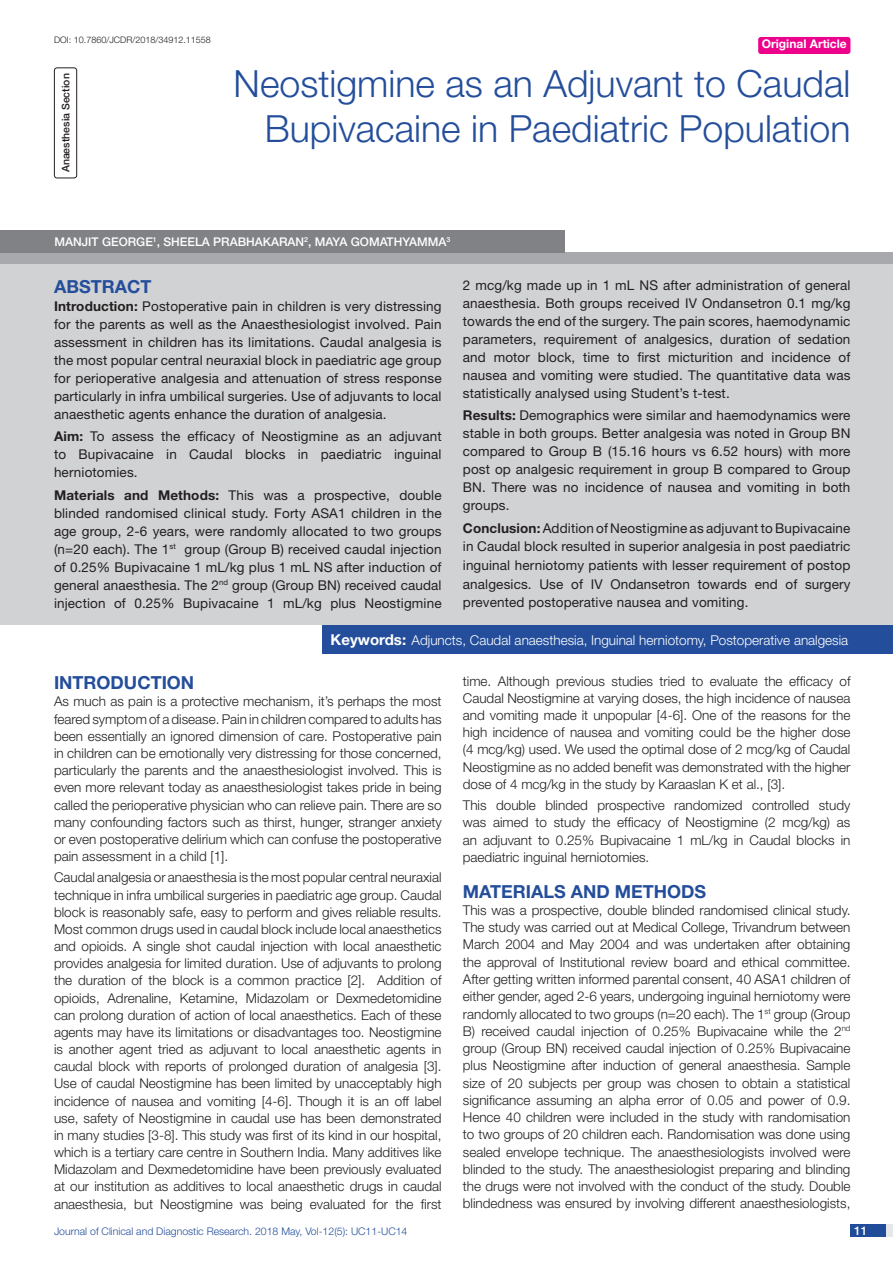
<style>
.page{position:relative;width:893px;height:1263px;background:#fff}
.page>*{position:absolute;margin:0;border:0;box-sizing:border-box;transform-origin:0 0}
.t1{font:300 37.5px/45px "Helvetica Neue";color:#244e9b;text-align:right}
.Heading{font:700 18px "Helvetica Neue";color:#244e9b}
.Abstract_head{font:700 18px "Helvetica Neue";color:#244e9b}
.Body_text{font:300 13.5px/17.2px "Helvetica Neue";color:#231f20;text-align:justify}
.Abstract_Text{font:13.5px/18px "Helvetica Neue";letter-spacing:.01em;color:#231f20;text-align:justify}
.Key_words{font:300 13.5px "Helvetica Neue";color:#fff}
.Author{font:500 12px "Helvetica Neue";color:#fff}
.t2{font:700 12px "Helvetica Neue";color:#fff}
.t3{font:300 10.5px "Helvetica Neue";color:#244e9b}
.section{font:500 10.5px "Helvetica Neue";color:#231f20}
.DOI{font:300 9px "Helvetica Neue";color:#231f20}
.Author-2{font:500 7.05px "Helvetica Neue";color:#fff}
.s1{font-weight:700}
.s2{font-weight:700;font-size:15px}
</style>
<div class="page">
<div style="left:850px;top:1224px;width:43px;height:13px;background:#e6e7e9"></div>
<div style="left:850px;top:1224px;width:35px;height:13px;background:#214c99"></div>
<div style="left:758px;top:37px;width:92px;height:17px;background:#ed028c;border-radius:3px"></div>
<div style="left:54px;top:67px;width:23px;height:111px;border:1px solid #231f20;border-radius:3px"></div>
<div style="left:0;top:253px;width:893px;height:12px;background:#a8a9ad"></div>
<div style="left:0;top:230px;width:564px;height:23px;background:#808285"></div>
<div style="left:0;top:265px;width:893px;height:360px;background:#d1d2d4"></div>
<div style="left:322px;top:625px;width:571px;height:28px;background:#244e9b"></div>
<p class="DOI" style="left:54px;top:35px;width:158px">DOI: 10.7860/JCDR/2018/34912.11558</p>
<p class="t2" style="left:762px;top:37px;width:87px">Original Article</p>
<p class="section" style="left:60px;top:172px;width:101px;rotate:-90deg">ANAESTHESIA SECTION</p>
<p class="t1" style="left:234px;top:60px;width:618px">Neostigmine as an Adjuvant to Caudal<br>Bupivacaine in Paediatric Population</p>
<p class="Author" style="left:54px;top:234px;width:366px">MANJIT GEORG E<sup>1</sup>, SHEELA PRABHAKARAN<sup>2</sup>, MAYA GOMATHYAMMA</p>
<p class="Author-2" style="left:447px;top:235px;width:5px">3</p>
<p class="Abstract_head" style="left:54px;top:275px;width:99px">ABSTRACT</p>
<p class="Abstract_Text" style="left:54px;top:297px;width:389px"><span class="s1">Introduction:</span> Postoperative pain in children is very distressing for the parents as well as the Anaesthesiologist involved. Pain assessment in children has its limitations. Caudal analgesia is the most popular central neuraxial block in paediatric age group for perioperative analgesia and attenuation of stress response particularly in infra umbilical surgeries. Use of adjuvants to local anaesthetic agents enhance the duration of analgesia.</p>
<p class="Abstract_Text" style="left:54px;top:427px;width:389px"><span class="s1">Aim:</span> To assess the efficacy of Neostigmine as an adjuvant to Bupivacaine in Caudal blocks in paediatric inguinal herniotomies.</p>
<p class="Abstract_Text" style="left:54px;top:486px;width:389px"><span class="s1">Materials and Methods:</span> This was a prospective, double blinded randomised clinical study. Forty ASA1 children in the age group, 2-6 years, were randomly allocated to two groups (n=20 each). The 1<sup>st</sup> group (Group B) received caudal injection of 0.25% Bupivacaine 1 mL/kg plus 1 mL NS after induction of general anaesthesia. The 2<sup>nd</sup> group (Group BN) received caudal injection of 0.25% Bupivacaine 1 mL/kg plus Neostigmine</p>
<p class="Abstract_Text" style="left:463px;top:276px;width:389px">2 mcg/kg made up in 1 mL NS after administration of general anaesthesia. Both groups received IV Ondansetron 0.1 mg/kg towards the end of the surgery. The pain scores, haemodynamic parameters, requirement of analgesics, duration of sedation and motor block, time to first micturition and incidence of nausea and vomiting were studied. The quantitative data was statistically analysed using Student’s t-test.</p>
<p class="Abstract_Text" style="left:463px;top:406px;width:389px"><span class="s1">Results:</span> Demographics were similar and haemodynamics were stable in both groups. Better analgesia was noted in Group BN compared to Group B (15.16 hours vs 6.52 hours) with more post op analgesic requirement in group B compared to Group BN. There was no incidence of nausea and vomiting in both groups.</p>
<p class="Abstract_Text" style="left:463px;top:518px;width:389px;line-height:18.6px"><span class="s1">Conclusion:</span> Addition of Neostigmine as adjuvant to Bupivacaine in Caudal block resulted in superior analgesia in post paediatric inguinal herniotomy patients with lesser requirement of postop analgesics. Use of IV Ondansetron towards end of surgery prevented postoperative nausea and vomiting.</p>
<p class="Key_words" style="left:331px;top:632px;width:519px"><span class="s2">Keywords:</span> Adjuncts, Caudal anaesthesia, Inguinal herniotomy, Postoperative analgesia</p>
<p class="Heading" style="left:54px;top:672px;width:142px">INTRODUCTION</p>
<p class="Body_text" style="left:54px;top:693px;width:389px">As much as pain is a protective mechanism, it’s perhaps the most feared symptom of a disease. Pain in children compared to adults has been essentially an ignored dimension of care. Postoperative pain in children can be emotionally very distressing for those concerned, particularly the parents and the anaesthesiologist involved. This is even more relevant today as anaesthesiologist takes pride in being called the perioperative physician who can relieve pain. There are so many confounding factors such as thirst, hunger, stranger anxiety or even postoperative delirium which can confuse the postoperative pain assessment in a child [1].</p>
<p class="Body_text" style="left:54px;top:869px;width:389px">Caudal analgesia or anaesthesia is the most popular central neuraxial technique in infra umbilical surgeries in paediatric age group. Caudal block is reasonably safe, easy to perform and gives reliable results.<br>Most common drugs used in caudal block include local anaesthetics and opioids. A single shot caudal injection with local anaesthetic provides analgesia for limited duration. Use of adjuvants to prolong the duration of the block is a common practice [2]. Addition of opioids, Adrenaline, Ketamine, Midazolam or Dexmedetomidine can prolong duration of action of local anaesthetics. Each of these agents may have its limitations or disadvantages too. Neostigmine is another agent tried as adjuvant to local anaesthetic agents in caudal block with reports of prolonged duration of analgesia [3].<br>Use of caudal Neostigmine has been limited by unacceptably high incidence of nausea and vomiting [4-6]. Though it is an off label use, safety of Neostigmine in caudal use has been demonstrated in many studies [3-8]. This study was first of its kind in our hospital, which is a tertiary care centre in Southern India. Many additives like Midazolam and Dexmedetomidine have been previously evaluated at our institution as additives to local anaesthetic drugs in caudal anaesthesia, but Neostigmine was being evaluated for the first</p>
<p class="Body_text" style="left:463px;top:672px;width:389px">time. Although previous studies tried to evaluate the efficacy of Caudal Neostigmine at varying doses, the high incidence of nausea and vomiting made it unpopular [4-6]. One of the reasons for the high incidence of nausea and vomiting could be the higher dose (4 mcg/kg) used. We used the optimal dose of 2 mcg/kg of Caudal Neostigmine as no added benefit was demonstrated with the higher dose of 4 mcg/kg in the study by Karaaslan K et al., [3].</p>
<p class="Body_text" style="left:463px;top:796px;width:389px">This double blinded prospective randomized controlled study was aimed to study the efficacy of Neostigmine (2 mcg/kg) as an adjuvant to 0.25% Bupivacaine 1 mL/kg in Caudal blocks in paediatric inguinal herniotomies.</p>
<p class="Heading" style="left:463px;top:880px;width:245px">MATERIALS AND METHODS</p>
<p class="Body_text" style="left:463px;top:901px;width:389px">This was a prospective, double blinded randomised clinical study.<br>The study was carried out at Medical College, Trivandrum between March 2004 and May 2004 and was undertaken after obtaining the approval of Institutional review board and ethical committee.<br>After getting written informed parental consent, 40 ASA1 children of either gender, aged 2-6 years, undergoing inguinal herniotomy were randomly allocated to two groups (n=20 each). The 1<sup>st</sup> group (Group B) received caudal injection of 0.25% Bupivacaine while the 2<sup>nd </sup>group (Group BN) received caudal injection of 0.25% Bupivacaine plus Neostigmine after induction of general anaesthesia. Sample size of 20 subjects per group was chosen to obtain a statistical significance assuming an alpha error of 0.05 and power of 0.9.<br>Hence 40 children were included in the study with randomisation to two groups of 20 children each. Randomisation was done using sealed envelope technique. The anaesthesiologists involved were blinded to the study. The anaesthesiologist preparing and blinding the drugs were not involved with the conduct of the study. Double blindedness was ensured by involving different anaesthesiologists,</p>
<p class="t3" style="left:54px;top:1225px;width:355px">Journal of Clinical and Diagnostic Research. 2018 May, Vol-12(5): UC11-UC14</p>
<p class="Author" style="left:854px;top:1223px;width:15px">11</p>
</div>
